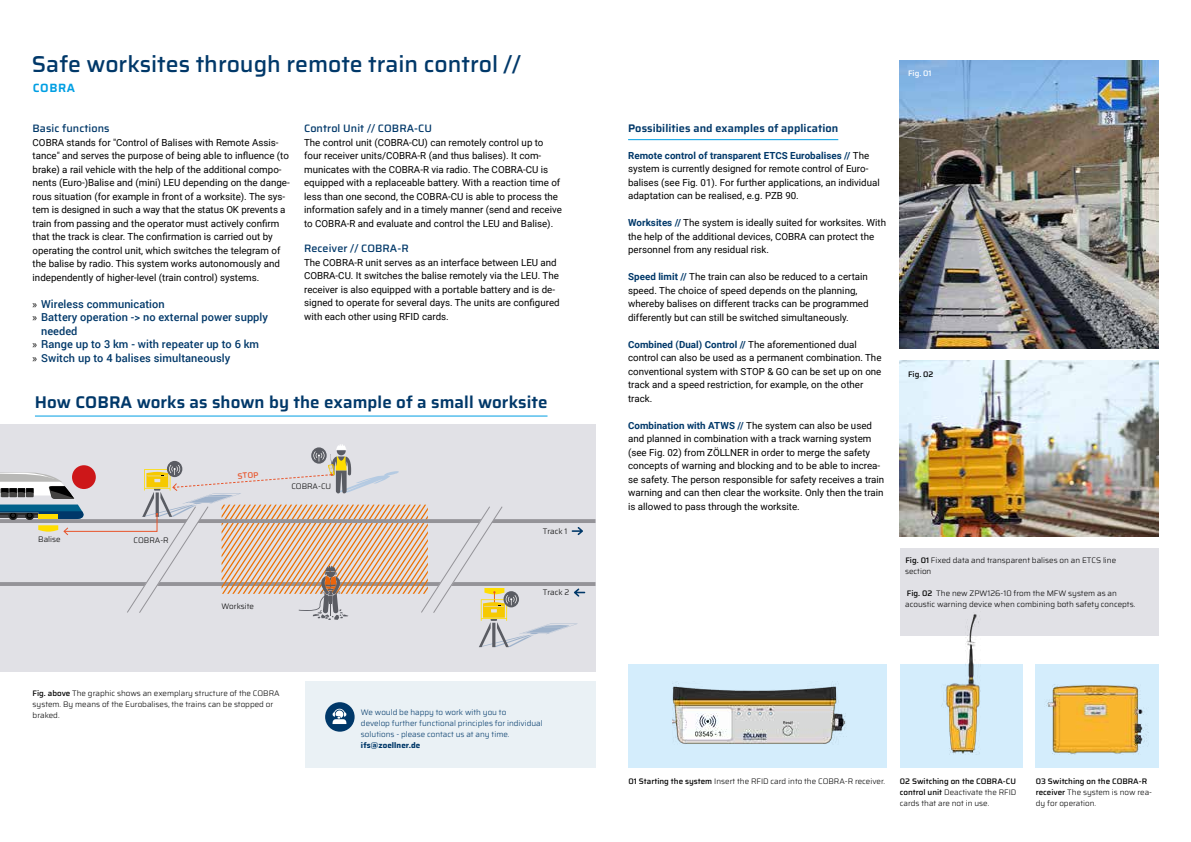
<style>
.page{position:relative;width:1191px;height:842px;background:#fff}
.page>*{position:absolute;margin:0;border:0;box-sizing:border-box;transform-origin:0 0}
.t1{font:500 23px "Saira";color:#003869}
.t2{font:600 17px "Saira";letter-spacing:.005em;color:#003869}
.t3{font:600 12px "Saira";letter-spacing:.05em;color:#009fe3}
.t4{font:500 11px "Roboto";letter-spacing:.005em;color:#003869}
.t5{font:600 11px "Saira";letter-spacing:.005em;color:#003869}
.t6{font:500 10.8px "Saira";letter-spacing:.005em;color:#003869}
.t7{font:9.8px/13.5px "Roboto";color:#000}
.t8{font:300 8px/11px "Saira";color:#000}
.t9{font:300 8px/11px "Saira";color:#003869}
.t10{font:700 8px "Saira";letter-spacing:.01em;color:#003869}
.t11{font:500 8px "Saira";color:#fff}
.t12{font:500 8px "Saira";color:#000}
.t13{font:500 8px "Saira";color:#e8542a}
.s1{font-family:"Myriad Pro";font-weight:400;color:#000}
.s2{font-weight:500}
.s3{font-weight:700;color:#003869}
</style>
<div class="page">
<div style="left:305px;top:682px;width:290px;height:86px;background:#eaf1f5"></div>
<hr style="left:628px;top:139px;width:210px;height:1px;background:#009fe3">
<img style="left:899px;top:360px;width:259px;height:177px">
<img style="left:899px;top:60px;width:259px;height:288px">
<div style="left:325px;top:702px;width:29px;height:30px;background:#003869;border-radius:50%"></div>
<svg style="left:332px;top:709px;width:14px;height:15px"></svg>
<div style="left:899px;top:548px;width:259px;height:88px;background:#e1e1e6"></div>
<div style="left:0;top:425px;width:595px;height:247px;background:#e1e1e6"></div>
<hr style="left:35px;top:416px;width:512px;height:1px;background:#009fe3">
<div style="left:628px;top:665px;width:259px;height:103px;background:#d4edfc"></div>
<div style="left:899px;top:665px;width:123px;height:103px;background:#d4edfc"></div>
<div style="left:1035px;top:665px;width:123px;height:103px;background:#d4edfc"></div>
<img style="left:672px;top:681px;width:174px;height:63px">
<img style="left:1046px;top:685px;width:103px;height:70px">
<img style="left:941px;top:614px;width:42px;height:140px">
<svg style="left:0;top:444px;width:595px;height:203px"></svg>
<h1 class="t1" style="left:32px;top:46px;width:490px">Safe worksites through remote train control //</h1>
<p class="t3" style="left:33px;top:79px;width:44px">COBRA</p>
<p class="t6" style="left:33px;top:120px;width:79px">Basic functions</p>
<p class="t7" style="left:33px;top:135px;width:258px">COBRA stands for "Control of Balises with Remote Assis&shy;tance" and serves the purpose of being able to influence (to brake) a rail vehicle with the help of the additional compo&shy;nents (Euro-)Balise and (mini) LEU depending on the dange&shy;rous situation (for example in front of a worksite). The sys&shy;tem is designed in such a way that the status OK prevents a train from passing and the operator must actively confirm that the track is clear. The confirmation is carried out by operating the control unit, which switches the telegram of the balise by radio. This system works autonomously and independently of higher-level (train control) systems.</p>
<p class="t4" style="left:33px;top:296px;width:134px"><span class="s1">»</span> Wireless communication</p>
<p class="t4" style="left:33px;top:309px;width:237px"><span class="s1">»</span> Battery operation -&gt; no external power supply</p>
<p class="t4" style="left:41px;top:323px;width:38px">needed</p>
<p class="t4" style="left:33px;top:336px;width:228px"><span class="s1">»</span> Range up to 3 km - with repeater up to 6 km</p>
<p class="t4" style="left:33px;top:350px;width:199px"><span class="s1">»</span> Switch up to 4 balises simultaneously</p>
<p class="t6" style="left:304px;top:120px;width:129px">Control Unit // COBRA-CU</p>
<p class="t7" style="left:304px;top:135px;width:259px">The control unit (COBRA-CU) can remotely control up to four receiver units/COBRA-R (and thus balises). It com&shy;municates with the COBRA-R via radio. The COBRA-CU is equipped with a replaceable battery. With a reaction time of less than one second, the COBRA-CU is able to process the information safely and in a timely manner (send and receive to COBRA-R and evaluate and control the LEU and Balise).</p>
<p class="t6" style="left:304px;top:240px;width:106px">Receiver // COBRA-R</p>
<p class="t7" style="left:304px;top:255px;width:257px">The COBRA-R unit serves as an interface between LEU and COBRA-CU. It switches the balise remotely via the LEU. The receiver is also equipped with a portable battery and is de&shy;signed to operate for several days. The units are configured with each other using RFID cards.</p>
<h2 class="t2" style="left:35px;top:389px;width:514px">How COBRA works as shown by the example of a small worksite</h2>
<p class="t8" style="left:38px;top:533px;width:24px">Balise</p>
<p class="t8" style="left:134px;top:534px;width:37px">COBRA-R</p>
<p class="t13" style="left:237px;top:470px;width:22px;rotate:-4deg">STOP</p>
<p class="t8" style="left:291px;top:481px;width:41px">COBRA-CU</p>
<p class="t8" style="left:221px;top:600px;width:34px">Worksite</p>
<p class="t8" style="left:543px;top:525px;width:26px">Track 1</p>
<p class="t8" style="left:543px;top:587px;width:28px">Track 2</p>
<p class="t8" style="left:33px;top:688px;width:248px"><span class="s2">Fig. above</span> The graphic shows an exemplary structure of the COBRA system. By means of the Eurobalises, the trains can be stopped or braked.</p>
<p class="t9" style="left:361px;top:706px;width:183px">We would be happy to work with you to<br>develop further functional principles for individual solutions - please contact us at any time.</p>
<p class="t10" style="left:361px;top:739px;width:61px">ifs@zoellner.de</p>
<p class="t5" style="left:628px;top:119px;width:212px">Possibilities and examples of application</p>
<p class="t7" style="left:628px;top:148px;width:253px"><span class="s3">Remote control of transparent ETCS Eurobalises //</span> The system is currently designed for remote control of Euro&shy;balises (see Fig. 01). For further applications, an individual adaptation can be realised, e.g. PZB 90.</p>
<p class="t7" style="left:628px;top:216px;width:259px"><span class="s3">Worksites //</span> The system is ideally suited for worksites. With the help of the additional devices, COBRA can protect the personnel from any residual risk.</p>
<p class="t7" style="left:628px;top:270px;width:242px"><span class="s3">Speed limit //</span> The train can also be reduced to a certain speed. The choice of speed depends on the planning, whereby balises on different tracks can be programmed differently but can still be switched simultaneously.</p>
<p class="t7" style="left:628px;top:337px;width:255px"><span class="s3">Combined (Dual) Control //</span> The aforementioned dual control can also be used as a permanent combination. The conventional system with STOP &amp; GO can be set up on one track and a speed restriction, for example, on the other track.</p>
<p class="t7" style="left:628px;top:418px;width:258px"><span class="s3">Combination with ATWS //</span> The system can also be used and planned in combination with a track warning system (see Fig. 02) from ZÖLLNER in order to merge the safety concepts of warning and blocking and to be able to increa&shy;se safety. The person responsible for safety receives a train warning and can then clear the worksite. Only then the train is allowed to pass through the worksite.</p>
<p class="t11" style="left:908px;top:67px;width:25px">Fig. 01</p>
<p class="t12" style="left:908px;top:368px;width:27px">Fig. 02</p>
<p class="t8" style="left:905px;top:554px;width:213px"><span class="s2">Fig. 01</span> Fixed data and transparent balises on an ETCS line section</p>
<p class="t8" style="left:905px;top:587px;width:232px"><span class="s2">Fig. 02</span> The new ZPW126-10 from the MFW system as an acoustic warning device when combining both safety concepts.</p>
<p class="t8" style="left:628px;top:775px;width:258px"><span class="s2">01 Starting the system</span> Insert the RFID card into the COBRA-R receiver.</p>
<p class="t8" style="left:900px;top:775px;width:118px;text-align:justify"><span class="s2">02 Switching on the COBRA-CU control unit</span> Deactivate the RFID cards that are not in use.</p>
<p class="t8" style="left:1035px;top:775px;width:118px"><span class="s2">03 Switching on the COBRA-R receiver</span> The system is now rea&shy;dy for operation.</p>
</div>
